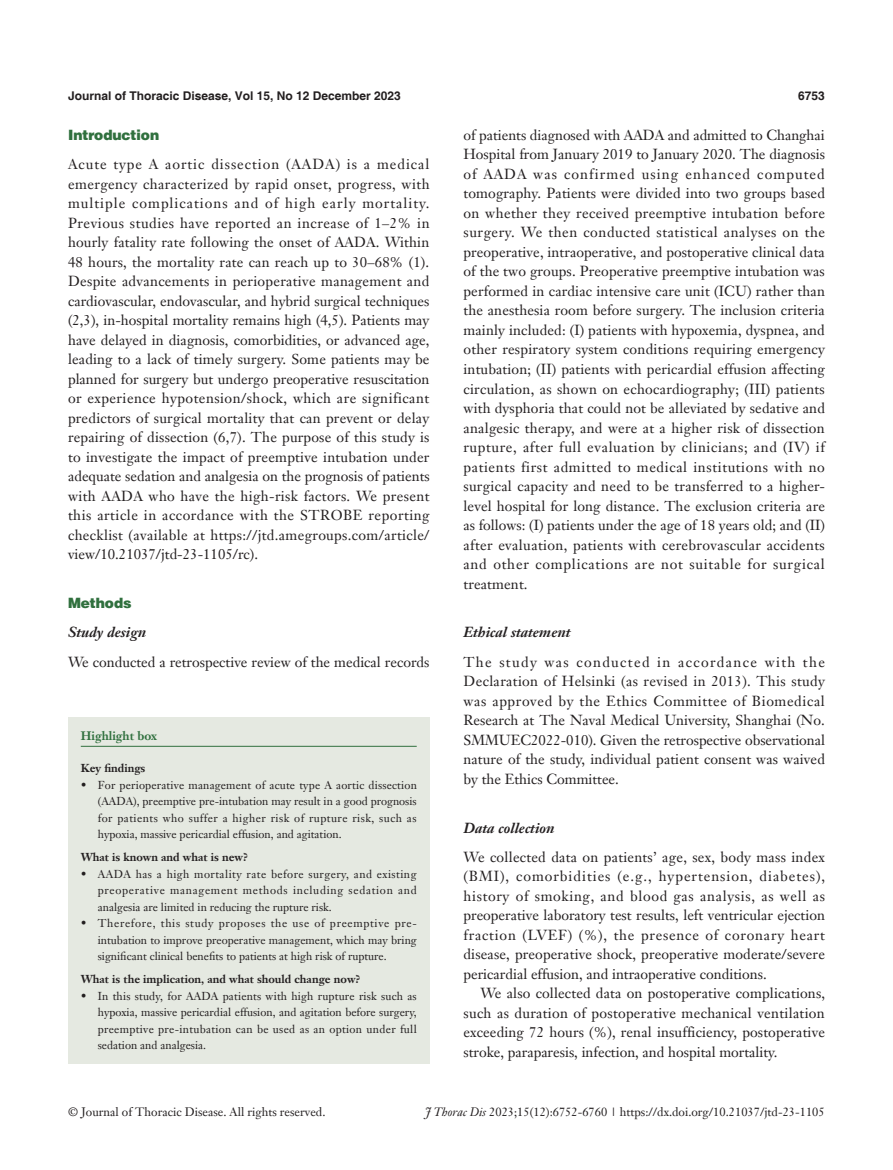
<style>
.page{position:relative;width:893px;height:1170px;background:#fff}
.page>*{position:absolute;margin:0;border:0;box-sizing:border-box;transform-origin:0 0}
.t1{font:14.25px/19.5px "Janson Text LT";color:#231f20;text-align:justify}
._2ji-6_5{font:italic 700 14.25px "Janson Text LT";color:#231f20}
._1ji-6_5{font:900 14.25px "Helvetica";color:#30703e}
.t2{font:12px "Janson Text LT";color:#231f20}
.t3{font:700 12px "Helvetica";color:#231f20}
.Cite{font:700 12px "Janson Text LT";color:#30703e}
.Cite-2{font:11.25px/16.5px "Janson Text LT";color:#231f20;text-align:justify}
.Cite-3{font:700 11.25px "Janson Text LT";color:#231f20}
.s1{font-style:italic}
</style>
<div class="page">
<div style="left:68px;top:716px;width:361px;height:347px;background:#e5e9e1"></div>
<hr style="left:81px;top:745px;width:336px;height:1px;background:#30703e">
<p class="t3" style="left:68px;top:88px;width:334px">Journal of Thoracic Disease, Vol 15, No 12 December 2023</p>
<p class="t3" style="left:798px;top:88px;width:28px">6753</p>
<p class="_1ji-6_5" style="left:68px;top:126px;width:93px">Introduction</p>
<p class="t1" style="left:68px;top:154px;width:363px">Acute type A aortic dissection (AADA) is a medical emergency characterized by rapid onset, progress, with multiple complications and of high early mortality.<br>Previous studies have reported an increase of 1–2% in hourly fatality rate following the onset of AADA. Within 48 hours, the mortality rate can reach up to 30–68% (1).<br>Despite advancements in perioperative management and cardiovascular, endovascular, and hybrid surgical techniques (2,3), in-hospital mortality remains high (4,5). Patients may have delayed in diagnosis, comorbidities, or advanced age, leading to a lack of timely surgery. Some patients may be planned for surgery but undergo preoperative resuscitation or experience hypotension/shock, which are significant predictors of surgical mortality that can prevent or delay repairing of dissection (6,7). The purpose of this study is to investigate the impact of preemptive intubation under adequate sedation and analgesia on the prognosis of patients with AADA who have the high-risk factors. We present this article in accordance with the STROBE reporting checklist (available at https://jtd.amegroups.com/article/ view/10.21037/jtd-23-1105/rc).</p>
<p class="_1ji-6_5" style="left:68px;top:594px;width:65px">Methods</p>
<p class="_2ji-6_5" style="left:68px;top:623px;width:80px">Study design</p>
<p class="t1" style="left:68px;top:651px;width:363px">We conducted a retrospective review of the medical records</p>
<p class="Cite" style="left:81px;top:728px;width:78px">Highlight box</p>
<p class="Cite-3" style="left:81px;top:761px;width:66px">Key findings</p>
<p class="Cite-2" style="left:98px;top:776px;width:321px;text-indent:-17px">• For perioperative management of acute type A aortic dissection (AADA), preemptive pre-intubation may result in a good prognosis for patients who suffer a higher risk of rupture risk, such as hypoxia, massive pericardial effusion, and agitation.</p>
<p class="Cite-3" style="left:81px;top:850px;width:169px">What is known and what is new?</p>
<p class="Cite-2" style="left:98px;top:865px;width:321px;text-indent:-17px">• AADA has a high mortality rate before surgery, and existing preoperative management methods including sedation and analgesia are limited in reducing the rupture risk.</p>
<p class="Cite-2" style="left:98px;top:915px;width:320px;text-indent:-17px">• Therefore, this study proposes the use of preemptive pre&shy;intubation to improve preoperative management, which may bring significant clinical benefits to patients at high risk of rupture.</p>
<p class="Cite-3" style="left:81px;top:971px;width:281px">What is the implication, and what should change now?</p>
<p class="Cite-2" style="left:98px;top:987px;width:320px;text-indent:-17px">• In this study, for AADA patients with high rupture risk such as hypoxia, massive pericardial effusion, and agitation before surgery, preemptive pre-intubation can be used as an option under full sedation and analgesia.</p>
<p class="t1" style="left:463px;top:125px;width:363px">of patients diagnosed with AADA and admitted to Changhai Hospital from January 2019 to January 2020. The diagnosis of AADA was confirmed using enhanced computed tomography. Patients were divided into two groups based on whether they received preemptive intubation before surgery. We then conducted statistical analyses on the preoperative, intraoperative, and postoperative clinical data of the two groups. Preoperative preemptive intubation was performed in cardiac intensive care unit (ICU) rather than the anesthesia room before surgery. The inclusion criteria mainly included: (I) patients with hypoxemia, dyspnea, and other respiratory system conditions requiring emergency intubation; (II) patients with pericardial effusion affecting circulation, as shown on echocardiography; (III) patients with dysphoria that could not be alleviated by sedative and analgesic therapy, and were at a higher risk of dissection rupture, after full evaluation by clinicians; and (IV) if patients first admitted to medical institutions with no surgical capacity and need to be transferred to a higher&shy;level hospital for long distance. The exclusion criteria are as follows: (I) patients under the age of 18 years old; and (II) after evaluation, patients with cerebrovascular accidents and other complications are not suitable for surgical treatment.</p>
<p class="_2ji-6_5" style="left:463px;top:623px;width:109px">Ethical statement</p>
<p class="t1" style="left:463px;top:651px;width:363px">The study was conducted in accordance with the Declaration of Helsinki (as revised in 2013). This study was approved by the Ethics Committee of Biomedical Research at The Naval Medical University, Shanghai (No.<br>SMMUEC2022-010). Given the retrospective observational nature of the study, individual patient consent was waived by the Ethics Committee.</p>
<p class="_2ji-6_5" style="left:463px;top:818px;width:93px">Data collection</p>
<p class="t1" style="left:463px;top:846px;width:363px">We collected data on patients’ age, sex, body mass index (BMI), comorbidities (e.g., hypertension, diabetes), history of smoking, and blood gas analysis, as well as preoperative laboratory test results, left ventricular ejection fraction (LVEF) (%), the presence of coronary heart disease, preoperative shock, preoperative moderate/severe pericardial effusion, and intraoperative conditions.</p>
<p class="t1" style="left:463px;top:983px;width:363px;text-indent:17px">We also collected data on postoperative complications, such as duration of postoperative mechanical ventilation exceeding 72 hours (%), renal insufficiency, postoperative stroke, paraparesis, infection, and hospital mortality.</p>
<p class="t2" style="left:68px;top:1104px;width:259px">© Journal of Thoracic Disease. All rights reserved.</p>
<p class="t2" style="left:425px;top:1104px;width:401px"><span class="s1">J Thorac Dis</span> 2023;15(12):6752-6760 | https://dx.doi.org/10.21037/jtd-23-1105</p>
</div>
